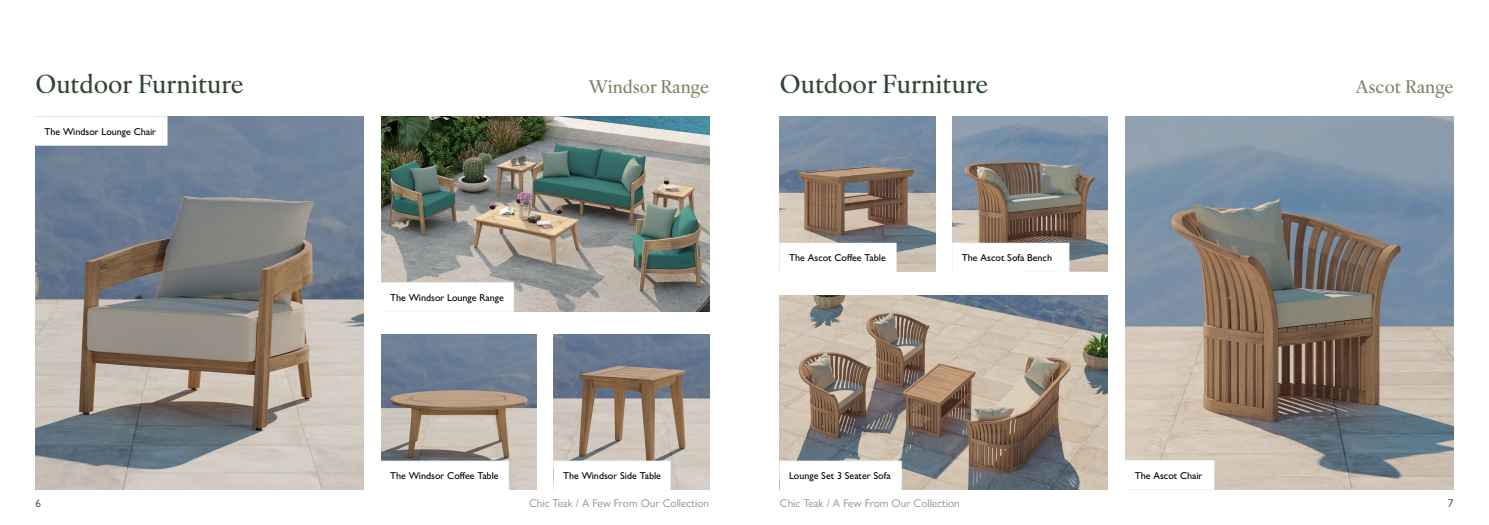
<style>
.page{position:relative;width:1489px;height:525px;background:#fff}
.page>*{position:absolute;margin:0;border:0;box-sizing:border-box;transform-origin:0 0}
.t1{font:500 25px "Ivy Ora Text";color:#2e4834}
.t2{font:500 17.5px "Ivy Ora Text";color:#7b8362}
.t3{font:11.25px "Gill Sans Nova";color:#8b9385}
.t4{font:11.25px "Gill Sans Nova";color:#2e4834}
.t5{font:500 10px "Gill Sans Nova";color:#000}
</style>
<div class="page">
<img style="left:35px;top:117px;width:328px;height:372px">
<img style="left:381px;top:117px;width:328px;height:194px">
<img style="left:381px;top:334px;width:155px;height:155px">
<img style="left:554px;top:334px;width:155px;height:155px">
<img style="left:952px;top:116px;width:155px;height:155px">
<img style="left:1125px;top:116px;width:328px;height:373px">
<img style="left:780px;top:116px;width:155px;height:155px">
<img style="left:780px;top:295px;width:327px;height:194px">
<div style="left:35px;top:116px;width:132px;height:29px;background:#fff;border:1px solid #fff"></div>
<div style="left:381px;top:282px;width:132px;height:29px;background:#fff;border:1px solid #fff"></div>
<div style="left:553px;top:460px;width:117px;height:29px;background:#fff;border:1px solid #fff"></div>
<div style="left:779px;top:243px;width:117px;height:29px;background:#fff;border:1px solid #fff"></div>
<div style="left:779px;top:460px;width:122px;height:29px;background:#fff;border:1px solid #fff"></div>
<div style="left:1125px;top:460px;width:89px;height:29px;background:#fff;border:1px solid #fff"></div>
<div style="left:952px;top:243px;width:117px;height:29px;background:#fff;border:1px solid #fff"></div>
<div style="left:381px;top:460px;width:127px;height:29px;background:#fff;border:1px solid #fff"></div>
<h1 class="t1" style="left:35px;top:64px;width:210px">Outdoor Furniture</h1>
<h2 class="t2" style="left:588px;top:73px;width:122px">Windsor Range</h2>
<h1 class="t1" style="left:780px;top:64px;width:210px">Outdoor Furniture</h1>
<h2 class="t2" style="left:1355px;top:73px;width:99px">Ascot Range</h2>
<p class="t5" style="left:45px;top:125px;width:113px">The Windsor Lounge Chair</p>
<p class="t5" style="left:390px;top:291px;width:115px">The Windsor Lounge Range</p>
<p class="t5" style="left:390px;top:469px;width:110px">The Windsor Coffee Table</p>
<p class="t5" style="left:563px;top:469px;width:99px">The Windsor Side Table</p>
<p class="t5" style="left:789px;top:251px;width:98px">The Ascot Coffee Table</p>
<p class="t5" style="left:961px;top:251px;width:92px">The Ascot Sofa Bench</p>
<p class="t5" style="left:789px;top:469px;width:103px">Lounge Set 3 Seater Sofa</p>
<p class="t5" style="left:1134px;top:469px;width:69px">The Ascot Chair</p>
<p class="t4" style="left:35px;top:496px;width:7px">6</p>
<p class="t3" style="left:529px;top:496px;width:181px">Chic Teak / A Few From Our Collection</p>
<p class="t3" style="left:780px;top:496px;width:181px">Chic Teak / A Few From Our Collection</p>
<p class="t4" style="left:1447px;top:496px;width:7px">7</p>
</div>
